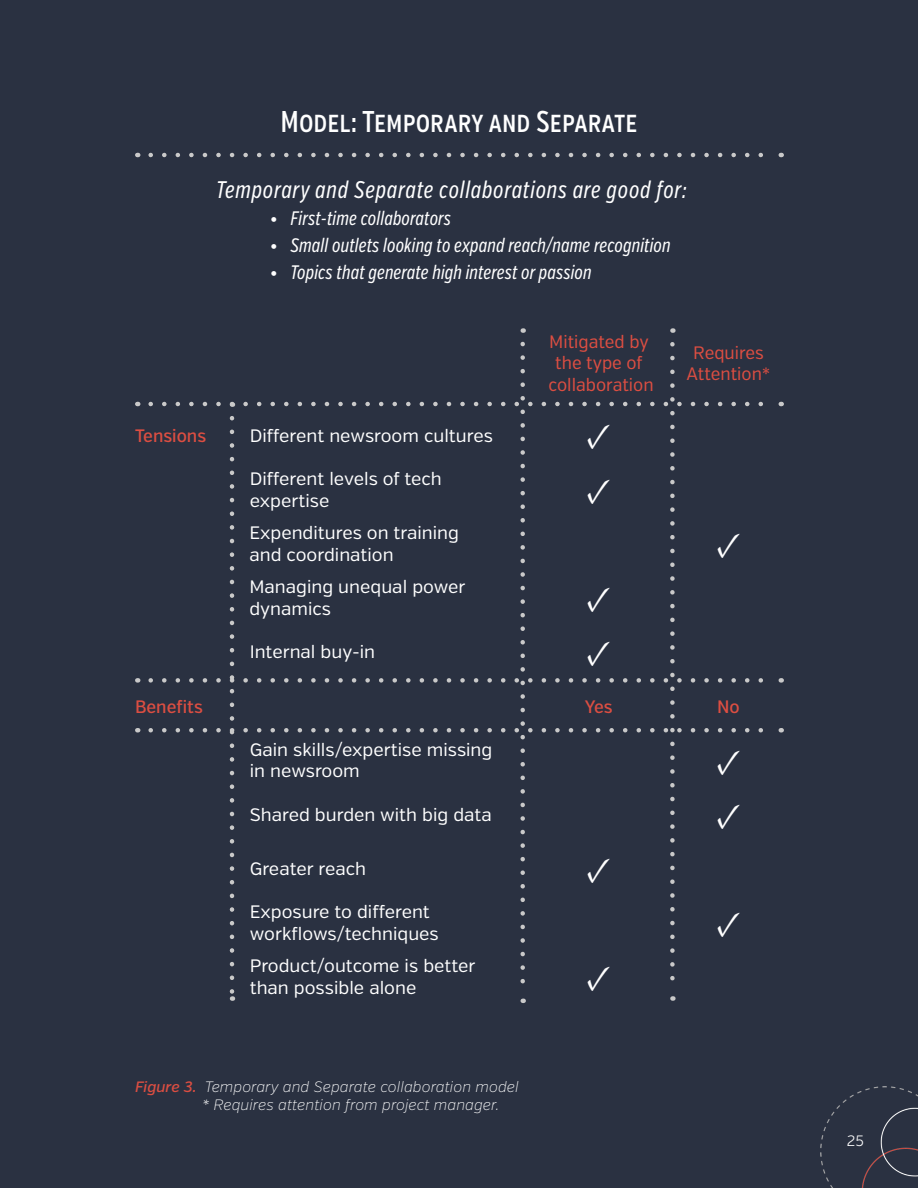
<style>
.page{position:relative;width:918px;height:1188px;background:#2a3141}
.page>*{position:absolute;margin:0;border:0;box-sizing:border-box;transform-origin:0 0}
.t1{font:36px "Minion Pro";color:#fff}
.Page_Header{font:500 30px "Verb Comp";color:#fff}
.t2{font:italic 24px "Verb Comp";letter-spacing:.025em;color:#fff}
.t3{font:italic 19.5px "Verb Comp";color:#fff}
.Table_Text{font:18px/21.6px "Verb";color:#fff}
.Table_Subheader{font:18px/21.6px "Verb Cond";color:#dc4e42;text-align:center}
.Table_Subheader-2{font:500 18px "Verb Cond";color:#dc4e42}
.Page_Header-2{font:italic 200 15px/18px "Verb";color:#fff}
.Table_Text-2{font:300 15px "Verb";color:#fff}
.s1{font-weight:500;color:#dc4e42}
</style>
<div class="page">
<svg style="left:151px;top:344px;width:612px;height:659px"></svg>
<svg style="left:151px;top:153px;width:612px;height:4px"></svg>
<img style="left:820px;top:1086px;width:98px;height:102px">
<p class="Page_Header" style="left:281px;top:104px;width:358px">Model: Temporary and Separate</p>
<p class="t2" style="left:216px;top:176px;width:472px">Temporary and Separate collaborations are good for:</p>
<p class="t3" style="left:270px;top:207px;width:182px">• First-time collaborators</p>
<p class="t3" style="left:270px;top:234px;width:402px">• Small outlets looking to expand reach/name recognition</p>
<p class="t3" style="left:270px;top:261px;width:323px">• Topics that generate high interest or passion</p>
<p class="Table_Subheader-2" style="left:135px;top:425px;width:73px">Tensions</p>
<p class="Table_Subheader-2" style="left:135px;top:696px;width:69px">Benefits</p>
<p class="Table_Text" style="left:250px;top:425px;width:245px">Different newsroom cultures</p>
<p class="Table_Text" style="left:250px;top:468px;width:194px">Different levels of tech</p>
<p class="Table_Text" style="left:250px;top:490px;width:81px">expertise</p>
<p class="Table_Text" style="left:249px;top:522px;width:211px">Expenditures on training and coordination</p>
<p class="Table_Text" style="left:249px;top:577px;width:218px">Managing unequal power</p>
<p class="Table_Text" style="left:249px;top:598px;width:83px">dynamics</p>
<p class="Table_Text" style="left:250px;top:642px;width:127px">Internal buy-in</p>
<p class="Table_Text" style="left:250px;top:739px;width:244px">Gain skills/expertise missing in newsroom</p>
<p class="Table_Text" style="left:250px;top:804px;width:244px">Shared burden with big data</p>
<p class="Table_Text" style="left:250px;top:858px;width:118px">Greater reach</p>
<p class="Table_Text" style="left:250px;top:902px;width:182px">Exposure to different</p>
<p class="Table_Text" style="left:250px;top:923px;width:191px">workflows/techniques</p>
<p class="Table_Text" style="left:250px;top:956px;width:227px">Product/outcome is better than possible alone</p>
<p class="Table_Subheader" style="left:549px;top:331px;width:107px">Mitigated by the type of collaboration</p>
<p class="t1" style="left:587px;top:412px;width:26px">✓</p>
<p class="t1" style="left:587px;top:466px;width:26px">✓</p>
<p class="t1" style="left:587px;top:574px;width:26px">✓</p>
<p class="t1" style="left:587px;top:629px;width:26px">✓</p>
<p class="Table_Subheader-2" style="left:585px;top:696px;width:30px">Yes</p>
<p class="t1" style="left:587px;top:845px;width:26px">✓</p>
<p class="t1" style="left:587px;top:954px;width:26px">✓</p>
<p class="Table_Subheader" style="left:693px;top:342px;width:72px">Requires</p>
<p class="Table_Subheader" style="left:687px;top:363px;width:85px">Attention*</p>
<p class="t1" style="left:716px;top:520px;width:26px">✓</p>
<p class="Table_Subheader-2" style="left:717px;top:696px;width:24px">No</p>
<p class="t1" style="left:716px;top:737px;width:26px">✓</p>
<p class="t1" style="left:716px;top:791px;width:26px">✓</p>
<p class="t1" style="left:716px;top:900px;width:26px">✓</p>
<p class="Page_Header-2" style="left:202px;top:1078px;width:318px;text-indent:-67px"><span class="s1">Figure 3.</span> Temporary and Separate collaboration model * Requires attention from project manager.</p>
<p class="Table_Text-2" style="left:847px;top:1132px;width:19px">25</p>
</div>
